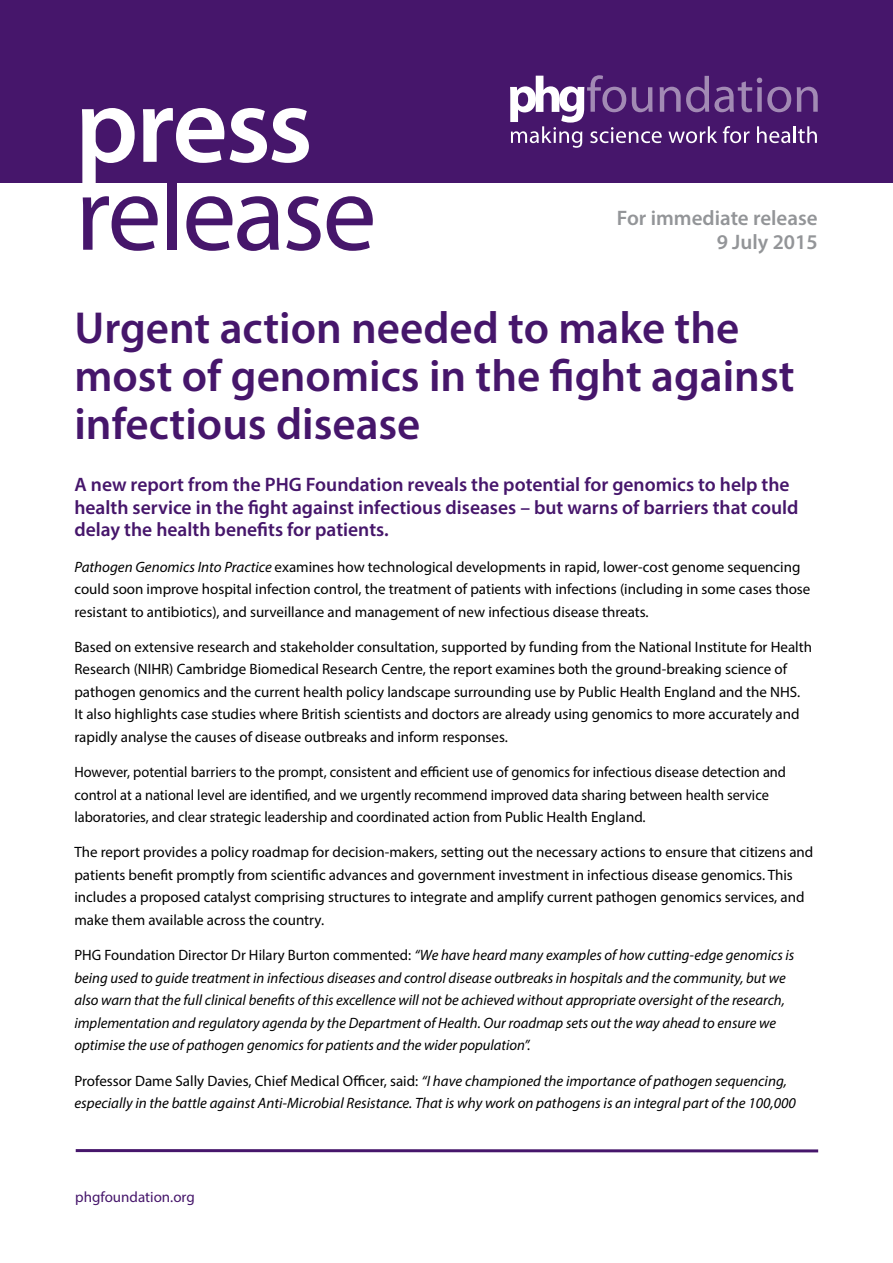
<style>
.page{position:relative;width:893px;height:1263px;background:#fff}
.page>*{position:absolute;margin:0;border:0;box-sizing:border-box;transform-origin:0 0}
.t1{font:108px "Myriad Pro";letter-spacing:-.025em;color:#46166b}
.t2{font:600 108px "Myriad Pro";letter-spacing:-.02em;color:#fff}
.t3{font:600 45px/48px "Myriad Pro";color:#46166b}
.t4{font:600 21px/24px "Myriad Pro";color:#939598;text-align:right}
.t5{font:600 19.5px/22.5px "Myriad Pro";color:#46166b}
.t6{font:15px/22.5px "Myriad Pro";color:#000}
.t7{font:italic 15px/22.5px "Myriad Pro";color:#000}
.t8{font:15px/22.5px "Myriad Pro";color:#000;scale:.96 1}
.t9{font:15px "Myriad Pro";color:#46166b}
.s1{font-style:italic}
.s2{font-style:normal}
</style>
<div class="page">
<hr style="left:76px;top:1149px;width:742px;height:3px;background:#46166b">
<div style="left:0;top:0;width:893px;height:183px;background:#46166b"></div>
<svg style="left:510px;top:75px;width:308px;height:73px"></svg>
<h1 class="t2" style="left:75px;top:57px;width:239px">press</h1>
<h1 class="t1" style="left:75px;top:147px;width:303px">release</h1>
<h3 class="t4" style="left:617px;top:205px;width:202px">For immediate release<br>9 July 2015</h3>
<h2 class="t3" style="left:74px;top:303px;width:722px">Urgent action needed to make the most of genomics in the fight against infectious disease</h2>
<h3 class="t5" style="left:74px;top:473px;width:726px">A new report from the PHG Foundation reveals the potential for genomics to help the health service in the fight against infectious diseases – but warns of barriers that could delay the health benefits for patients.</h3>
<p class="t6" style="left:74px;top:555px;width:737px"><span class="s1">Pathogen Genomics Into Practice</span> examines how technological developments in rapid, lower-cost genome sequencing could soon improve hospital infection control, the treatment of patients with infections (including in some cases those resistant to antibiotics), and surveillance and management of new infectious disease threats.</p>
<p class="t6" style="left:74px;top:635px;width:739px">Based on extensive research and stakeholder consultation, supported by funding from the National Institute for Health Research (NIHR) Cambridge Biomedical Research Centre, the report examines both the ground-breaking science of pathogen genomics and the current health policy landscape surrounding use by Public Health England and the NHS.<br>It also highlights case studies where British scientists and doctors are already using genomics to more accurately and rapidly analyse the causes of disease outbreaks and inform responses.</p>
<p class="t8" style="left:74px;top:761px;width:743px">However, potential barriers to the prompt, consistent and efficient use of genomics for infectious disease detection and control at a national level are identified, and we urgently recommend improved data sharing between health service laboratories, and clear strategic leadership and coordinated action from Public Health England.</p>
<p class="t6" style="left:74px;top:841px;width:740px">The report provides a policy roadmap for decision-makers, setting out the necessary actions to ensure that citizens and patients benefit promptly from scientific advances and government investment in infectious disease genomics. This includes a proposed catalyst comprising structures to integrate and amplify current pathogen genomics services, and make them available across the country.</p>
<p class="t7" style="left:74px;top:944px;width:721px"><span class="s2">PHG Foundation Director Dr Hilary Burton commented:</span> “We have heard many examples of how cutting-edge genomics is being used to guide treatment in infectious diseases and control disease outbreaks in hospitals and the community, but we also warn that the full clinical benefits of this excellence will not be achieved without appropriate oversight of the research, implementation and regulatory agenda by the Department of Health. Our roadmap sets out the way ahead to ensure we optimise the use of pathogen genomics for patients and the wider population”.</p>
<p class="t7" style="left:74px;top:1069px;width:723px"><span class="s2">Professor Dame Sally Davies, Chief Medical Officer, said:</span> “I have championed the importance of pathogen sequencing, especially in the battle against Anti-Microbial Resistance. That is why work on pathogens is an integral part of the 100,000</p>
<p class="t9" style="left:75px;top:1188px;width:121px">phgfoundation.org</p>
</div>
